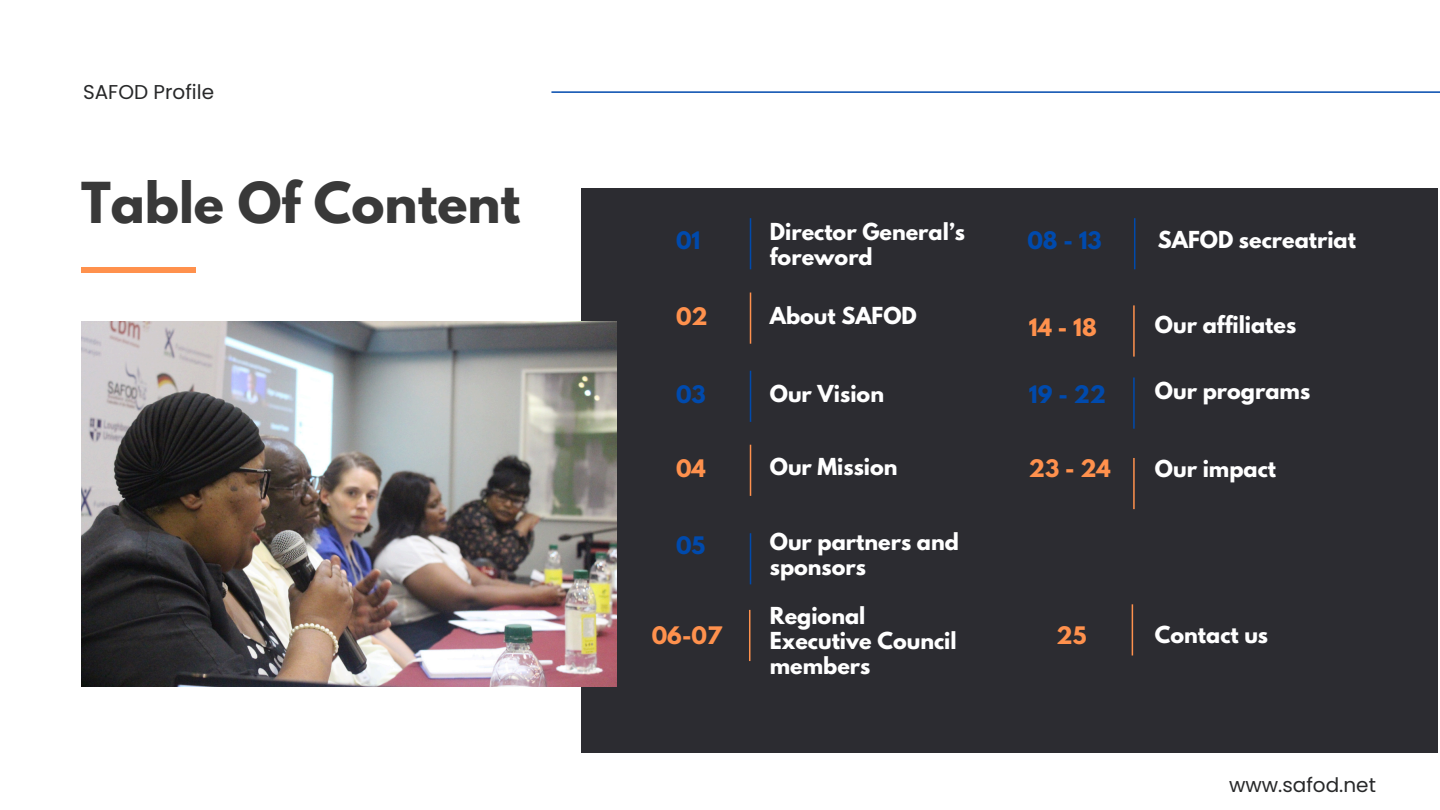
<style>
.page{position:relative;width:1440px;height:810px;background:#fff}
.page>*{position:absolute;margin:0;border:0;box-sizing:border-box;transform-origin:0 0}
.t1{font:700 50px "League Spartan";color:#393939}
.t2{font:700 21.4px "League Spartan";color:#ff914d}
.t3{font:700 21.4px "League Spartan";color:#004aad}
.t4{font:700 20.7px/24.9px "League Spartan";color:#fff}
.t5{font:20px "Poppins";color:#272829}
</style>
<div class="page">
<div style="left:81px;top:267px;width:114px;height:6px;background:#ff914d"></div>
<div style="left:581px;top:188px;width:856px;height:565px;background:#2c2c31"></div>
<img style="left:81px;top:322px;width:535px;height:364px">
<hr style="left:551px;top:91px;width:889px;height:2px;background:#004aad">
<hr style="left:750px;top:218px;width:1px;height:51px;background:#004aad">
<hr style="left:1133px;top:378px;width:2px;height:51px;background:#004aad">
<hr style="left:1133px;top:458px;width:2px;height:51px;background:#ff914d">
<hr style="left:1132px;top:604px;width:1px;height:52px;background:#ff914d">
<hr style="left:750px;top:293px;width:1px;height:51px;background:#ff914d">
<hr style="left:750px;top:371px;width:1px;height:51px;background:#004aad">
<hr style="left:750px;top:445px;width:1px;height:51px;background:#ff914d">
<hr style="left:750px;top:533px;width:1px;height:51px;background:#004aad">
<hr style="left:749px;top:610px;width:1px;height:51px;background:#ff914d">
<hr style="left:1134px;top:218px;width:1px;height:51px;background:#004aad">
<hr style="left:1133px;top:305px;width:2px;height:52px;background:#ff914d">
<h1 class="t5" style="left:83px;top:78px;width:133px">SAFOD Profile</h1>
<p class="t1" style="left:81px;top:178px;width:441px">Table Of Content</p>
<h2 class="t3" style="left:676px;top:229px;width:26px">01</h2>
<p class="t4" style="left:770px;top:222px;width:197px">Director General’s foreword</p>
<h2 class="t3" style="left:1027px;top:229px;width:76px">08 - 13</h2>
<p class="t2" style="left:676px;top:305px;width:33px">02</p>
<h2 class="t4" style="left:770px;top:306px;width:149px">About SAFOD</h2>
<h2 class="t2" style="left:1029px;top:317px;width:69px">14 - 18</h2>
<p class="t3" style="left:676px;top:383px;width:31px">03</p>
<p class="t4" style="left:770px;top:384px;width:116px">Our Vision</p>
<h2 class="t3" style="left:1029px;top:383px;width:78px">19 - 22</h2>
<h2 class="t2" style="left:676px;top:458px;width:31px">04</h2>
<p class="t4" style="left:770px;top:457px;width:129px">Our Mission</p>
<h2 class="t2" style="left:1029px;top:458px;width:83px">23 - 24</h2>
<p class="t3" style="left:676px;top:535px;width:31px">05</p>
<h2 class="t4" style="left:770px;top:532px;width:191px">Our partners and sponsors</h2>
<p class="t4" style="left:770px;top:606px;width:188px">Regional<br>Executive Council members</p>
<h2 class="t2" style="left:652px;top:624px;width:71px">06-07</h2>
<h2 class="t2" style="left:1057px;top:624px;width:31px">25</h2>
<p class="t4" style="left:1158px;top:230px;width:200px">SAFOD secreatriat</p>
<p class="t4" style="left:1155px;top:315px;width:143px">Our affiliates</p>
<h2 class="t4" style="left:1155px;top:381px;width:157px">Our programs</h2>
<p class="t4" style="left:1155px;top:458px;width:123px">Our impact</p>
<p class="t4" style="left:1155px;top:625px;width:115px">Contact us</p>
<p class="t5" style="left:1229px;top:771px;width:148px">www.safod.net</p>
</div>
